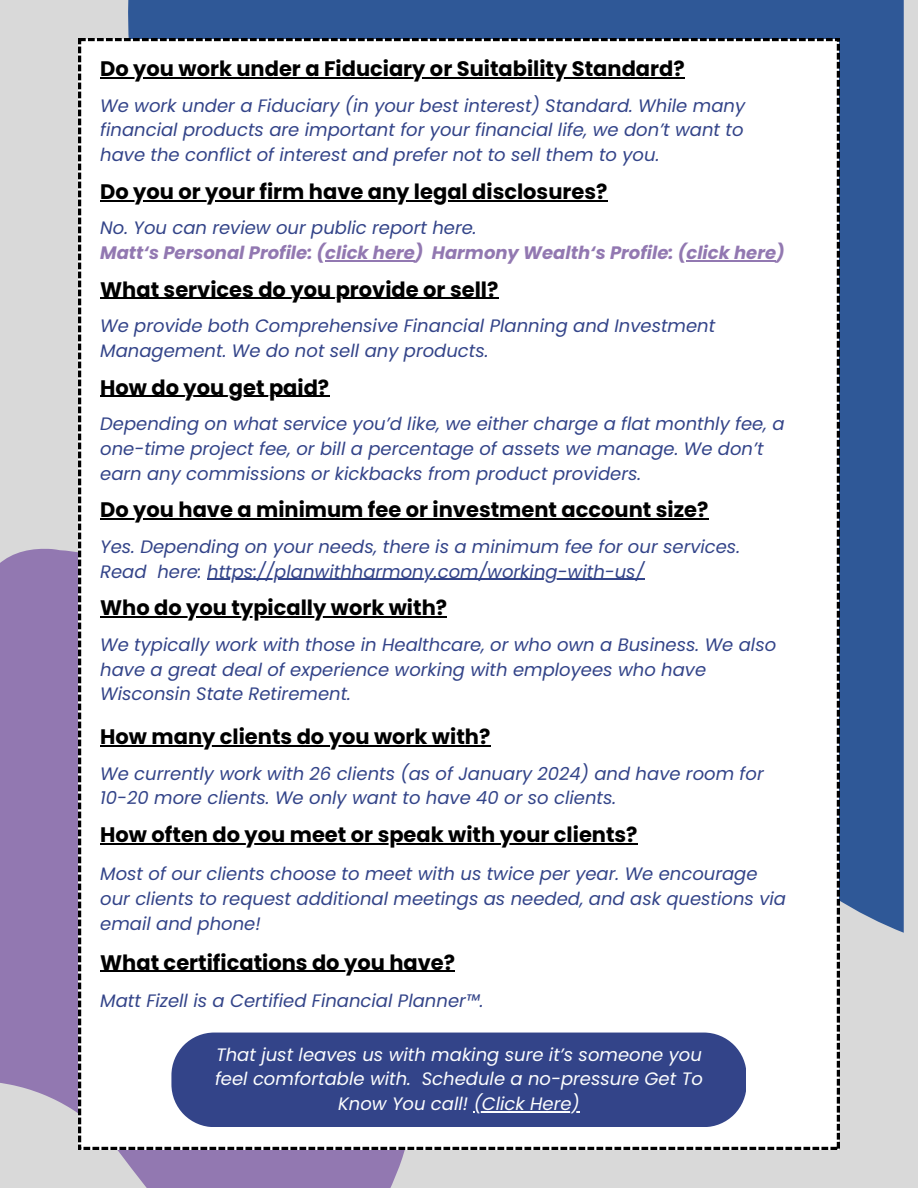
<style>
.page{position:relative;width:918px;height:1188px;background:#d9d9d9}
.page>*{position:absolute;margin:0;border:0;box-sizing:border-box;transform-origin:0 0}
.t1{font:700 21px "Poppins";color:#000}
.t2{font:italic 18px/24.8px "Poppins";color:#334489}
.t3{font:italic 18px/24.8px "Poppins";color:#fcfdfe;text-align:center}
.t4{font:italic 700 18px "Poppins";color:#9278b1}
</style>
<div class="page">
<div style="left:100px;top:0;width:803px;height:933px;background:#2f5897"></div>
<svg style="left:0;top:548px;width:822px;height:640px;fill:#9278b1"></svg>
<div style="left:79px;top:39px;width:760px;height:1110px;background:#fff"></div>
<div style="left:171px;top:1033px;width:575px;height:94px;background:#334489"></div>
<hr style="left:100px;top:843px;width:538px;height:1px;background:#000">
<hr style="left:100px;top:971px;width:355px;height:1px;background:#000">
<hr style="left:100px;top:745px;width:390px;height:2px;background:#000">
<hr style="left:100px;top:617px;width:347px;height:1px;background:#000">
<hr style="left:100px;top:519px;width:608px;height:1px;background:#000">
<hr style="left:100px;top:396px;width:229px;height:1px;background:#000">
<hr style="left:100px;top:298px;width:398px;height:1px;background:#000">
<hr style="left:100px;top:200px;width:507px;height:1px;background:#000">
<hr style="left:100px;top:77px;width:585px;height:1px;background:#000">
<hr style="left:325px;top:260px;width:90px;height:1px;background:#9278b1">
<hr style="left:686px;top:260px;width:90px;height:1px;background:#9278b1">
<hr style="left:207px;top:579px;width:437px;height:1px;background:#334489">
<hr style="left:474px;top:1111px;width:106px;height:1px;background:#fcfdfe">
<p class="t1" style="left:100px;top:54px;width:586px">Do you work under a Fiduciary or Suitability Standard?</p>
<p class="t2" style="left:100px;top:93px;width:646px;text-align:justify">We work under a Fiduciary (in your best interest) Standard. While many financial products are important for your financial life, we don’t want to have the conflict of interest and prefer not to sell them to you.</p>
<p class="t1" style="left:100px;top:177px;width:509px">Do you or your firm have any legal disclosures?</p>
<p class="t2" style="left:100px;top:216px;width:378px">No. You can review our public report here.</p>
<p class="t4" style="left:100px;top:240px;width:686px">Matt‘s Personal Profile: (click here) Harmony Wealth‘s Profile: (click here)</p>
<p class="t1" style="left:100px;top:275px;width:400px">What services do you provide or sell?</p>
<p class="t2" style="left:100px;top:314px;width:617px">We provide both Comprehensive Financial Planning and Investment<br>Management. We do not sell any products.</p>
<p class="t1" style="left:100px;top:373px;width:231px">How do you get paid?</p>
<p class="t2" style="left:100px;top:412px;width:686px">Depending on what service you’d like, we either charge a flat monthly fee, a one-time project fee, or bill a percentage of assets we manage. We don’t earn any commissions or kickbacks from product providers.</p>
<p class="t1" style="left:100px;top:495px;width:610px">Do you have a minimum fee or investment account size?</p>
<p class="t2" style="left:100px;top:534px;width:641px">Yes. Depending on your needs, there is a minimum fee for our services.<br>Read here: https://planwithharmony.com/working-with-us/</p>
<p class="t1" style="left:100px;top:593px;width:348px">Who do you typically work with?</p>
<p class="t2" style="left:100px;top:632px;width:678px">We typically work with those in Healthcare, or who own a Business. We also have a great deal of experience working with employees who have<br>Wisconsin State Retirement.</p>
<p class="t1" style="left:100px;top:722px;width:392px">How many clients do you work with?</p>
<p class="t2" style="left:100px;top:761px;width:665px">We currently work with 26 clients (as of January 2024) and have room for<br>10-20 more clients. We only want to have 40 or so clients.</p>
<p class="t1" style="left:100px;top:820px;width:539px">How often do you meet or speak with your clients?</p>
<p class="t2" style="left:100px;top:861px;width:687px">Most of our clients choose to meet with us twice per year. We encourage our clients to request additional meetings as needed, and ask questions via email and phone!</p>
<p class="t1" style="left:100px;top:948px;width:356px">What certifications do you have?</p>
<p class="t2" style="left:100px;top:989px;width:385px">Matt Fizell is a Certified Financial Planner™.</p>
<p class="t3" style="left:215px;top:1042px;width:489px">That just leaves us with making sure it’s someone you feel comfortable with. Schedule a no-pressure Get To<br>Know You call! (Click Here)</p>
</div>
